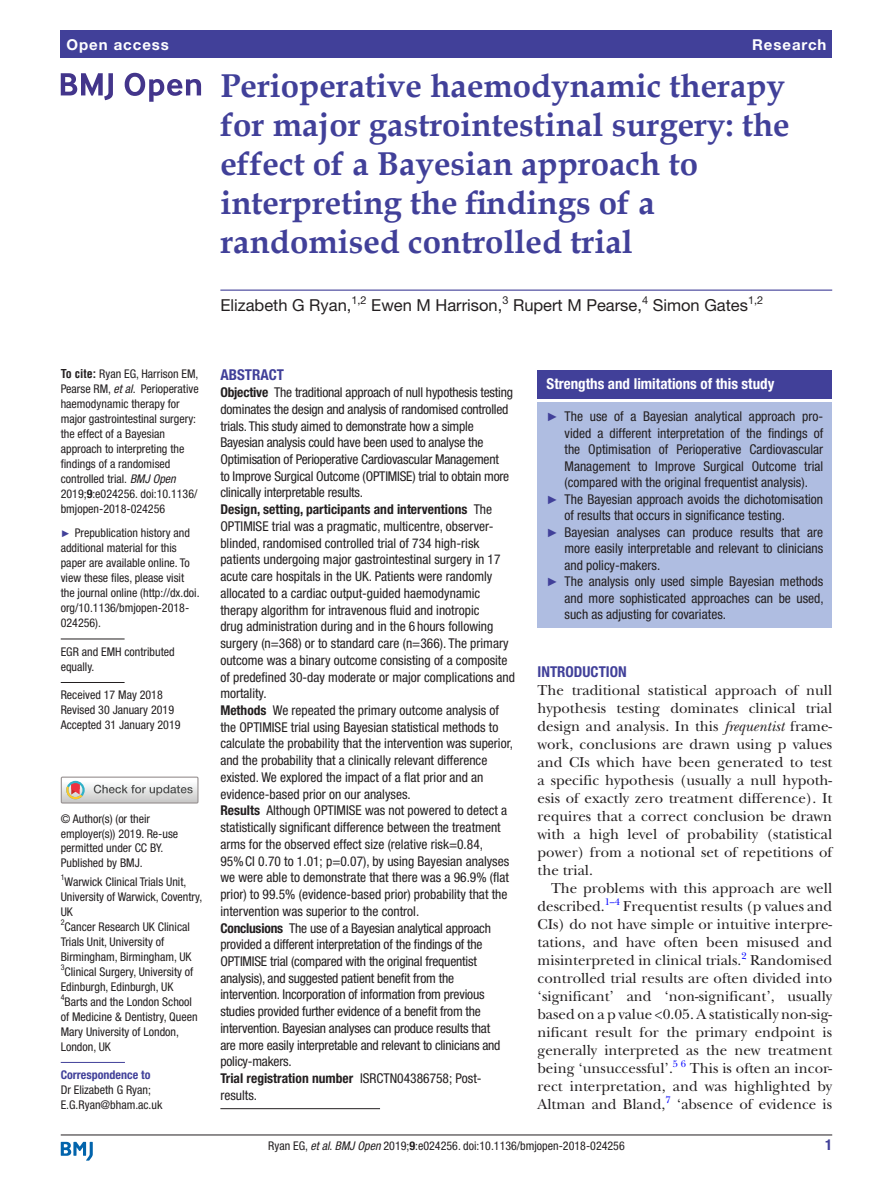
<style>
.page{position:relative;width:893px;height:1191px;background:#fff}
.page>*{position:absolute;margin:0;border:0;box-sizing:border-box;transform-origin:0 0}
.t1{font:700 33px/39px "Book Antiqua";color:#414099}
.t2{font:16.5px "Helvetica Neue LT Std";color:#231f20}
.t3{font:15px/18px "New Baskerville";color:#231f20;text-align:justify}
.t4{font:700 condensed 15px "Helvetica Neue LT Std";color:#fff}
.t5{font:700 condensed 15px "Helvetica Neue LT Std";color:#414099}
.t6{font:700 15px "Helvetica Neue LT Std";letter-spacing:.065em;color:#fff}
.t7{font:condensed 13.5px/16.8px "Helvetica Neue LT Std";color:#231f20}
.t8{font:condensed 12px/15px "Helvetica Neue LT Std";color:#231f20}
.t9{font:700 condensed 12px "Helvetica Neue LT Std";color:#414099}
.t10{font:10.95px "Helvetica Neue LT Std";color:#231f20}
.t11{font:9.9px "New Baskerville";color:#00f}
.t12{font:condensed 7.95px "Helvetica Neue LT Std";color:#231f20}
.s1{font-family:"Helvetica LT Std";font-weight:700}
.s2{font-style:italic}
.s3{font-weight:700}
.s4{font-family:"Arial";font-stretch:normal;font-size:9.75px;color:#414099}
.s5{font-family:"Arial";font-stretch:normal;font-size:12px;color:#414099}
</style>
<div class="page">
<hr style="left:61px;top:1134px;width:771px;height:1px;background:#231f20">
<svg style="left:61px;top:1141px;width:32px;height:19px"></svg>
<div style="left:61px;top:31px;width:771px;height:27px;background:#414099"></div>
<hr style="left:220px;top:289px;width:612px;height:2px;background:#414099">
<hr style="left:61px;top:638px;width:64px;height:1px;background:#231f20">
<hr style="left:61px;top:682px;width:64px;height:1px;background:#231f20">
<hr style="left:61px;top:1062px;width:64px;height:1px;background:#414099">
<svg style="left:61px;top:73px;width:52px;height:27px"></svg>
<svg style="left:125px;top:73px;width:76px;height:29px"></svg>
<div style="left:61px;top:776px;width:138px;height:27px;border:1px solid #969090"></div>
<svg style="left:61px;top:777px;width:137px;height:26px"></svg>
<hr style="left:220px;top:1108px;width:160px;height:1px;background:#231f20">
<div style="left:538px;top:370px;width:294px;height:28px;background:#414099"></div>
<div style="left:538px;top:402px;width:294px;height:226px;background:#afbde1"></div>
<p class="t6" style="left:66px;top:35px;width:104px">Open access</p>
<p class="t6" style="left:752px;top:35px;width:76px">Research</p>
<h1 class="t1" style="left:220px;top:66px;width:571px">Perioperative haemodynamic therapy for major gastrointestinal surgery: the effect of a Bayesian approach to interpreting the findings of a randomised controlled trial</h1>
<p class="t2" style="left:220px;top:296px;width:133px">Elizabeth G Ryan,</p>
<p class="t10" style="left:351px;top:293px;width:17px">1,2</p>
<p class="t2" style="left:371px;top:296px;width:133px">Ewen M Harrison,</p>
<p class="t10" style="left:502px;top:293px;width:8px">3</p>
<p class="t2" style="left:513px;top:296px;width:130px">Rupert M Pearse,</p>
<p class="t10" style="left:642px;top:293px;width:8px">4</p>
<p class="t2" style="left:653px;top:296px;width:97px">Simon Gates</p>
<p class="t10" style="left:748px;top:293px;width:17px">1,2</p>
<p class="t8" style="left:61px;top:366px;width:139px"><span class="s1">To cite:</span> Ryan EG, Harrison EM,<br>Pearse RM, <span class="s2">et al</span>. Perioperative haemodynamic therapy for major gastrointestinal surgery: the effect of a Bayesian approach to interpreting the findings of a randomised controlled trial. <span class="s2">BMJ Open<br></span>2019;<span class="s3">9</span>:e024256. doi:10.1136/ bmjopen-2018-024256</p>
<p class="t8" style="left:61px;top:525px;width:140px"><span class="s4">►</span> Prepublication history and additional material for this paper are available online. To view these files, please visit the journal online (http://dx.doi. org/10.1136/bmjopen-2018-<br>024256).</p>
<p class="t8" style="left:61px;top:644px;width:115px">EGR and EMH contributed equally.</p>
<p class="t8" style="left:61px;top:687px;width:121px">Received 17 May 2018<br>Revised 30 January 2019<br>Accepted 31 January 2019</p>
<p class="t8" style="left:61px;top:812px;width:119px;line-height:14.4px">© Author(s) (or their employer(s)) 2019. Re-use permitted under CC BY.<br>Published by BMJ.</p>
<p class="t12" style="left:61px;top:873px;width:5px">1</p>
<p class="t8" style="left:61px;top:874px;width:143px;text-indent:4px">Warwick Clinical Trials Unit,<br>University of Warwick, Coventry,<br>UK</p>
<p class="t12" style="left:61px;top:918px;width:5px">2</p>
<p class="t8" style="left:61px;top:919px;width:132px;text-indent:4px">Cancer Research UK Clinical<br>Trials Unit, University of<br>Birmingham, Birmingham, UK</p>
<p class="t12" style="left:61px;top:963px;width:5px">3</p>
<p class="t8" style="left:61px;top:964px;width:138px;text-indent:4px">Clinical Surgery, University of<br>Edinburgh, Edinburgh, UK<br><sup>4</sup>Barts and the London School of Medicine &amp; Dentistry, Queen<br>Mary University of London,<br>London, UK</p>
<p class="t9" style="left:61px;top:1067px;width:91px">Correspondence to</p>
<p class="t8" style="left:61px;top:1082px;width:103px">Dr Elizabeth G Ryan;<br>E.G.Ryan@bham.ac.uk</p>
<p class="t5" style="left:220px;top:366px;width:65px">Abstract</p>
<p class="t7" style="left:220px;top:384px;width:296px"><span class="s3">Objective</span> The traditional approach of null hypothesis testing dominates the design and analysis of randomised controlled trials. This study aimed to demonstrate how a simple Bayesian analysis could have been used to analyse the Optimisation of Perioperative Cardiovascular Management<br>to Improve Surgical Outcome (OPTIMISE) trial to obtain more clinically interpretable results.<br><span class="s3">Design, setting, participants and interventions</span> The OPTIMISE trial was a pragmatic, multicentre, observer&shy;blinded, randomised controlled trial of 734 high-risk patients undergoing major gastrointestinal surgery in 17 acute care hospitals in the UK. Patients were randomly allocated to a cardiac output-guided haemodynamic therapy algorithm for intravenous fluid and inotropic<br>drug administration during and in the 6 hours following surgery (n=368) or to standard care (n=366). The primary outcome was a binary outcome consisting of a composite of predefined 30-day moderate or major complications and mortality.<br><span class="s3">Methods</span> We repeated the primary outcome analysis of the OPTIMISE trial using Bayesian statistical methods to calculate the probability that the intervention was superior, and the probability that a clinically relevant difference existed. We explored the impact of a flat prior and an evidence-based prior on our analyses.<br><span class="s3">Results</span> Although OPTIMISE was not powered to detect a statistically significant difference between the treatment arms for the observed effect size (relative risk=0.84, 95%CI 0.70 to 1.01; p=0.07), by using Bayesian analyses we were able to demonstrate that there was a 96.9% (flat prior) to 99.5% (evidence-based prior) probability that the intervention was superior to the control.<br><span class="s3">Conclusions</span> The use of a Bayesian analytical approach provided a different interpretation of the findings of the OPTIMISE trial (compared with the original frequentist analysis), and suggested patient benefit from the intervention. Incorporation of information from previous studies provided further evidence of a benefit from the intervention. Bayesian analyses can produce results that<br>are more easily interpretable and relevant to clinicians and policy-makers.<br><span class="s3">Trial registration number</span> ISRCTN04386758; Post&shy;results.</p>
<p class="t4" style="left:547px;top:375px;width:229px">Strengths and limitations of this study</p>
<p class="t7" style="left:547px;top:408px;width:278px"><span class="s5">►</span> The use of a Bayesian analytical approach pro-</p>
<p class="t7" style="left:565px;top:424px;width:260px">vided a different interpretation of the findings of</p>
<p class="t7" style="left:565px;top:441px;width:260px">the Optimisation of Perioperative Cardiovascular</p>
<p class="t7" style="left:565px;top:457px;width:260px">Management to Improve Surgical Outcome trial</p>
<p class="t7" style="left:565px;top:474px;width:245px">(compared with the original frequentist analysis).</p>
<p class="t7" style="left:547px;top:490px;width:278px"><span class="s5">►</span> The Bayesian approach avoids the dichotomisation</p>
<p class="t7" style="left:565px;top:507px;width:222px">of results that occurs in significance testing.</p>
<p class="t7" style="left:547px;top:523px;width:278px"><span class="s5">►</span> Bayesian analyses can produce results that are</p>
<p class="t7" style="left:565px;top:540px;width:260px">more easily interpretable and relevant to clinicians</p>
<p class="t7" style="left:565px;top:556px;width:97px">and policy-makers.</p>
<p class="t7" style="left:547px;top:573px;width:278px"><span class="s5">►</span> The analysis only used simple Bayesian methods</p>
<p class="t7" style="left:565px;top:589px;width:261px">and more sophisticated approaches can be used,</p>
<p class="t7" style="left:565px;top:606px;width:163px">such as adjusting for covariates.</p>
<p class="t5" style="left:538px;top:663px;width:91px">Introduction</p>
<p class="t3" style="left:538px;top:681px;width:296px">The traditional statistical approach of null hypothesis testing dominates clinical trial design and analysis. In this <span class="s2">frequentist</span> frame&shy;work, conclusions are drawn using p values and CIs which have been generated to test a specific hypothesis (usually a null hypoth&shy;esis of exactly zero treatment difference). It requires that a correct conclusion be drawn with a high level of probability (statistical power) from a notional set of repetitions of the trial.</p>
<p class="t3" style="left:538px;top:879px;width:296px;text-indent:14px">The problems with this approach are well described.<sup>1–4</sup> Frequentist results (p values and CIs) do not have simple or intuitive interpre&shy;tations, and have often been misused and misinterpreted in clinical trials.</p>
<p class="t11" style="left:741px;top:949px;width:7px">2</p>
<p class="t3" style="left:538px;top:951px;width:296px;text-indent:213px">Randomised controlled trial results are often divided into ‘significant’ and ‘non-significant’, usually based on a p value &lt;0.05. A statistically non-sig&shy;nificant result for the primary endpoint is generally interpreted as the new treatment being ‘unsuccessful’.<sup>5</sup> <sup>6</sup> This is often an incor&shy;rect interpretation, and was highlighted by Altman and Bland,</p>
<p class="t11" style="left:665px;top:1093px;width:7px">7</p>
<p class="t3" style="left:677px;top:1095px;width:157px">‘absence of evidence is</p>
<p class="t8" style="left:268px;top:1137px;width:358px">Ryan EG, <span class="s2">et al</span>. <span class="s2">BMJ Open</span> 2019;<span class="s3">9</span>:e024256. doi:10.1136/bmjopen-2018-024256</p>
<p class="t5" style="left:825px;top:1135px;width:9px">1</p>
</div>
